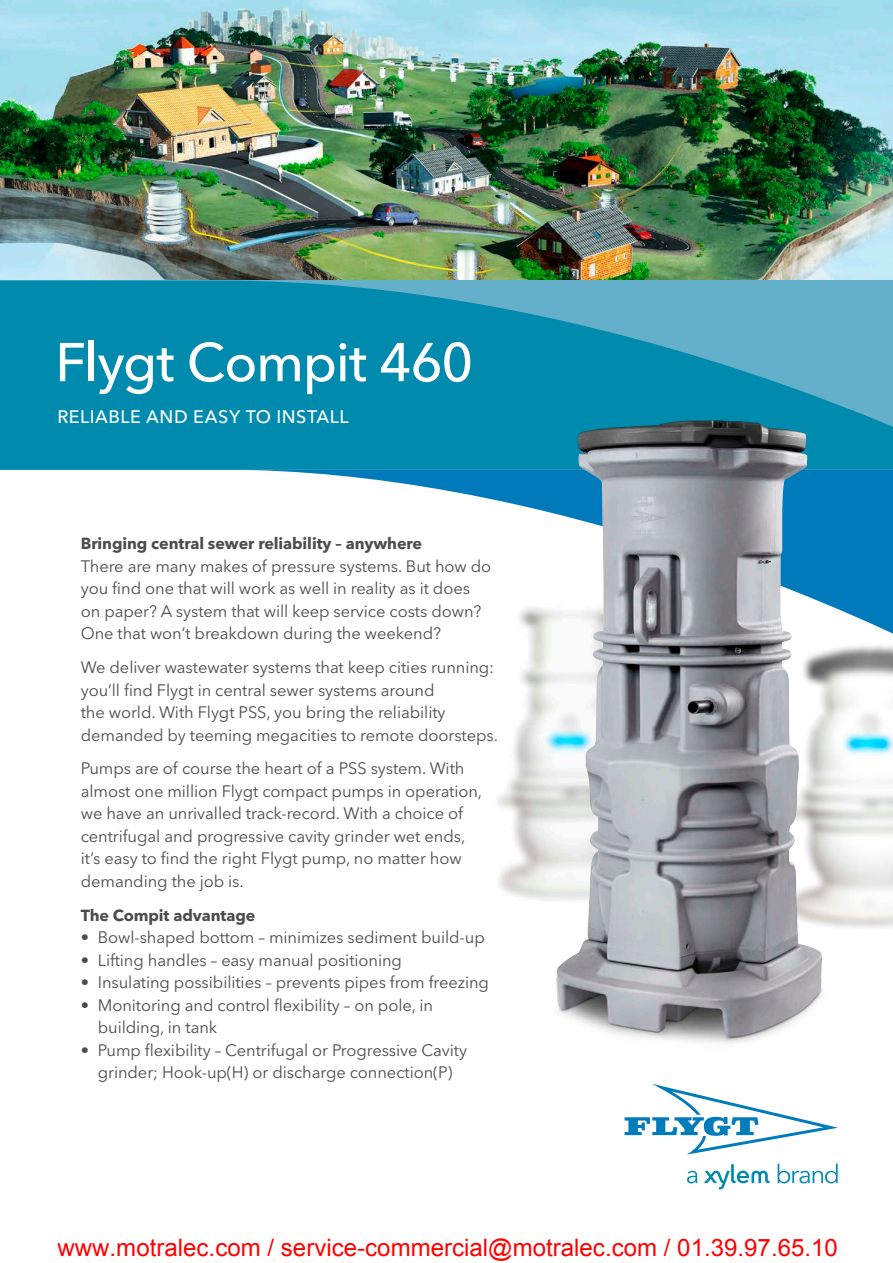
<style>
.page{position:relative;width:893px;height:1263px;background:#fff}
.page>*{position:absolute;margin:0;border:0;box-sizing:border-box;transform-origin:0 0}
.t1{font:500 54px "Avenir Next LT Pro";letter-spacing:-.02em;color:#fff}
.t2{font:24px "Arial";color:#f00}
.t3{font:500 18px "Avenir Next LT Pro";letter-spacing:.025em;color:#fff}
.t4{font:16.5px/22.5px "Avenir Next LT Pro";letter-spacing:-.005em;color:#4c4c4c}
.t5{font:700 16.05px "Avenir Next LT Pro";letter-spacing:-.005em;color:#4c4c4c}
</style>
<div class="page">
<img style="left:556px;top:979px;width:267px;height:65px">
<img style="left:0;top:0;width:893px;height:281px">
<svg style="left:625px;top:1084px;width:213px;height:70px"></svg>
<svg style="left:687px;top:1171px;width:10px;height:12px"></svg>
<svg style="left:778px;top:1164px;width:60px;height:19px"></svg>
<svg style="left:705px;top:1164px;width:65px;height:25px"></svg>
<svg style="left:249px;top:470px;width:644px;height:320px"></svg>
<svg style="left:0;top:281px;width:893px;height:189px;background:#1491b3"></svg>
<img style="left:557px;top:420px;width:265px;height:617px">
<h1 class="t1" style="left:55px;top:330px;width:420px">Flygt Compit 460</h1>
<p class="t3" style="left:57px;top:406px;width:293px">RELIABLE AND EASY TO INSTALL</p>
<p class="t5" style="left:81px;top:534px;width:343px">Bringing central sewer reliability – anywhere</p>
<p class="t4" style="left:81px;top:555px;width:412px">There are many makes of pressure systems. But how do you find one that will work as well in reality as it does on paper? A system that will keep service costs down?<br>One that won’t breakdown during the weekend?</p>
<p class="t4" style="left:81px;top:656px;width:419px">We deliver wastewater systems that keep cities running: you’ll find Flygt in central sewer systems around<br>the world. With Flygt PSS, you bring the reliability demanded by teeming megacities to remote doorsteps.</p>
<p class="t4" style="left:81px;top:757px;width:403px">Pumps are of course the heart of a PSS system. With almost one million Flygt compact pumps in operation, we have an unrivalled track-record. With a choice of centrifugal and progressive cavity grinder wet ends, it’s easy to find the right Flygt pump, no matter how demanding the job is.</p>
<p class="t5" style="left:81px;top:905px;width:176px">The Compit advantage</p>
<p class="t4" style="left:81px;top:926px;width:405px">• Bowl-shaped bottom – minimizes sediment build-up</p>
<p class="t4" style="left:81px;top:948px;width:323px">• Lifting handles – easy manual positioning</p>
<p class="t4" style="left:81px;top:971px;width:410px">• Insulating possibilities – prevents pipes from freezing</p>
<p class="t4" style="left:98px;top:993px;width:337px;text-indent:-17px">• Monitoring and control flexibility – on pole, in building, in tank</p>
<p class="t4" style="left:81px;top:1038px;width:388px;text-align:center">• Pump flexibility – Centrifugal or Progressive Cavity grinder; Hook-up(H) or discharge connection(P)</p>
<h2 class="t2" style="left:58px;top:1239px;width:782px">www.motralec.com / service-commercial@motralec.com / 01.39.97.65.10</h2>
</div>
